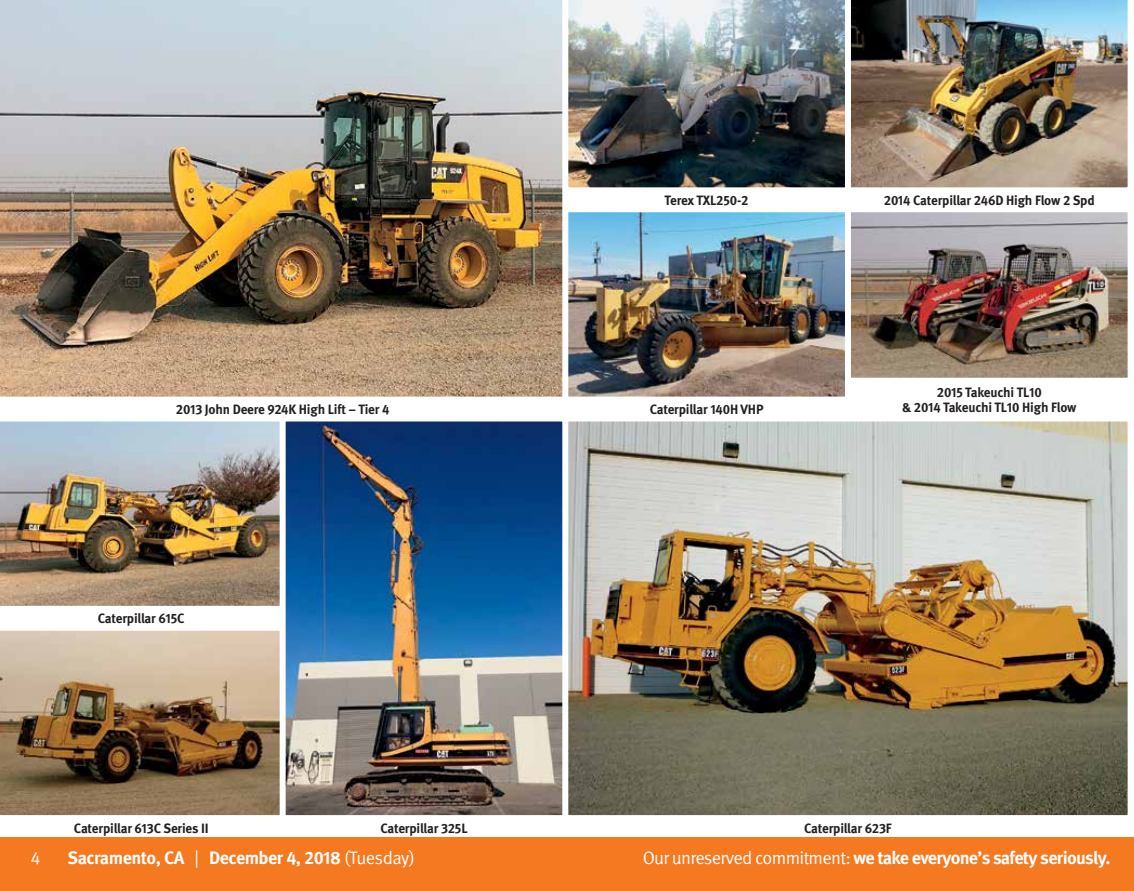
<style>
.page{position:relative;width:1134px;height:891px;background:#fff}
.page>*{position:absolute;margin:0;border:0;box-sizing:border-box;transform-origin:0 0}
.t1{font:700 18px "Meta Pro";letter-spacing:-.04em;color:#fff}
.t2{font:18px "Meta Pro";color:#fff}
.t3{font:700 13.5px/15px "Meta Pro";letter-spacing:-.015em;color:#231f20;text-align:center}
.s1{font-weight:400}
</style>
<div class="page">
<div style="left:0;top:837px;width:1134px;height:54px;background:#f47920"></div>
<img style="left:568px;top:0;width:277px;height:188px">
<img style="left:851px;top:0;width:277px;height:188px">
<img style="left:0;top:0;width:563px;height:397px">
<img style="left:569px;top:213px;width:275px;height:183px">
<div style="left:565px;top:209px;width:283px;height:191px;border:3px solid #fff"></div>
<img style="left:852px;top:213px;width:275px;height:164px">
<div style="left:848px;top:209px;width:283px;height:172px;border:3px solid #fff"></div>
<img style="left:0;top:421px;width:280px;height:185px">
<img style="left:0;top:630px;width:280px;height:186px">
<img style="left:287px;top:422px;width:274px;height:392px">
<div style="left:283px;top:418px;width:282px;height:400px;border:3px solid #fff"></div>
<img style="left:569px;top:422px;width:558px;height:392px">
<div style="left:565px;top:418px;width:566px;height:400px;border:3px solid #fff"></div>
<p class="t3" style="left:665px;top:192px;width:85px">Terex TXL250-2</p>
<p class="t3" style="left:884px;top:192px;width:213px">2014 Caterpillar 246D High Flow 2 Spd</p>
<p class="t3" style="left:176px;top:401px;width:215px">2013 John Deere 924K High Lift – Tier 4</p>
<p class="t3" style="left:650px;top:401px;width:115px">Caterpillar 140H VHP</p>
<p class="t3" style="left:98px;top:610px;width:88px">Caterpillar 615C</p>
<p class="t3" style="left:902px;top:384px;width:176px">2015 Takeuchi TL10<br>&amp; 2014 Takeuchi TL10 High Flow</p>
<p class="t3" style="left:74px;top:820px;width:136px">Caterpillar 613C Series II</p>
<p class="t3" style="left:380px;top:820px;width:89px">Caterpillar 325L</p>
<p class="t3" style="left:804px;top:820px;width:89px">Caterpillar 623F</p>
<h1 class="t2" style="left:31px;top:844px;width:12px">4</h1>
<h1 class="t1" style="left:68px;top:844px;width:349px">Sacramento, CA <span class="s1">|</span> December 4, 2018 <span class="s1">(Tuesday)</span></h1>
<h1 class="t1" style="left:643px;top:844px;width:469px"><span class="s1">Our unreserved commitment:</span> we take everyone’s safety seriously.</h1>
</div>
